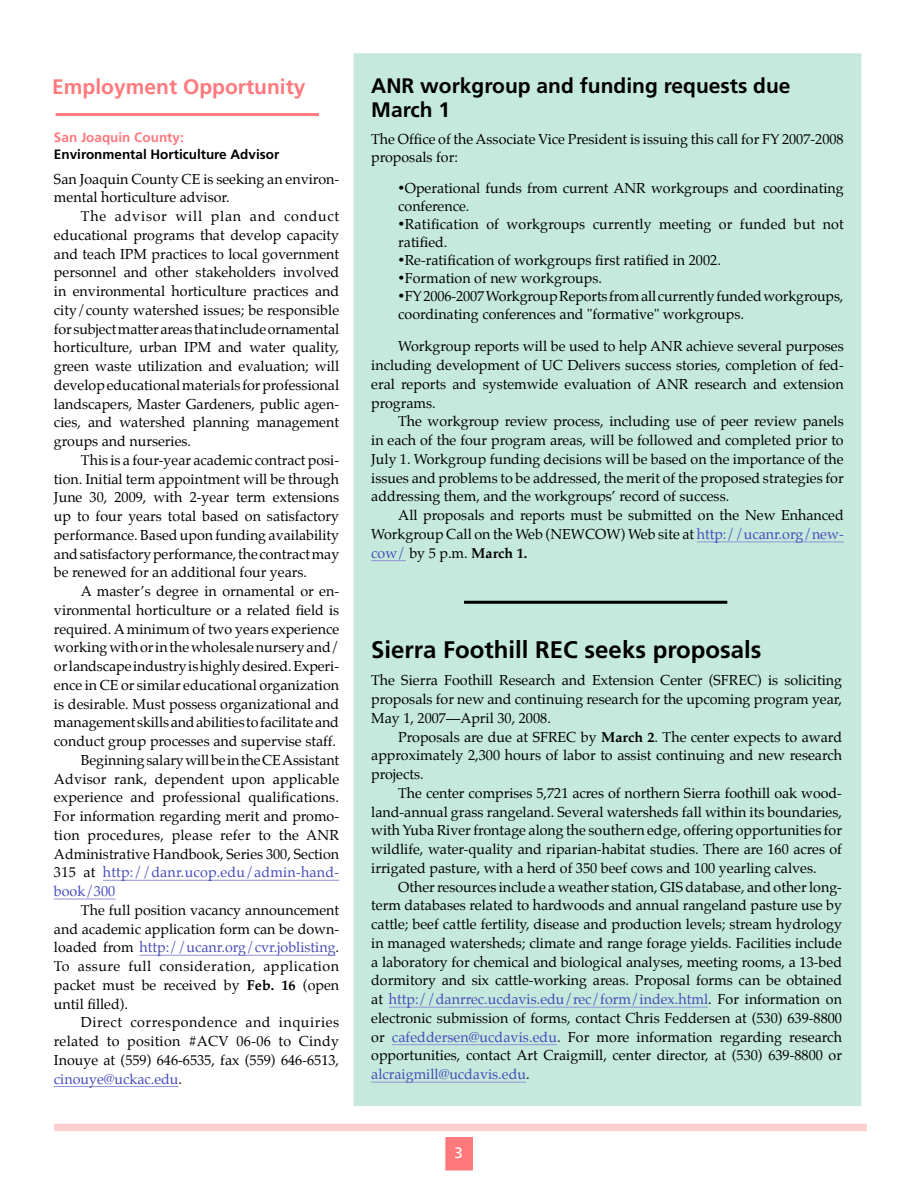
<style>
.page{position:relative;width:918px;height:1188px;background:#fff}
.page>*{position:absolute;margin:0;border:0;box-sizing:border-box;transform-origin:0 0}
.Hed16{font:700 24px "Frutiger";color:#000}
.Hed14{font:700 21px/24px "Frutiger";color:#000}
.Hed14-2{font:700 21px "Frutiger";color:#ff797d}
.t1{font:15px "Frutiger";color:#fff}
.BodyTXT2{font:14.25px/18.8px "Palatino";color:#000;text-align:justify}
.BodyTXT1{font:14.25px/18px "Palatino";color:#000}
.subhed{font:700 13.5px/17.2px "Frutiger";color:#000}
.s1{color:#ff797d}
.s2{color:#484bba}
.s3{font-weight:700}
</style>
<div class="page">
<div style="left:446px;top:1138px;width:26px;height:32px;background:#ff797d"></div>
<div style="left:446px;top:1137px;width:27px;height:33px;border:1px solid #ff797d"></div>
<div style="left:54px;top:1124px;width:813px;height:7px;background:#ffd0d1"></div>
<div style="left:354px;top:54px;width:507px;height:1051px;background:#c5e9dc"></div>
<hr style="left:697px;top:542px;width:147px;height:1px;background:#9193d6">
<hr style="left:371px;top:560px;width:35px;height:1px;background:#9193d6">
<hr style="left:103px;top:880px;width:236px;height:1px;background:#9193d6">
<hr style="left:54px;top:899px;width:61px;height:1px;background:#9193d6">
<hr style="left:140px;top:955px;width:196px;height:1px;background:#9193d6">
<hr style="left:54px;top:1086px;width:125px;height:1px;background:#9193d6">
<hr style="left:56px;top:113px;width:263px;height:3px;background:#ff797d">
<hr style="left:389px;top:1007px;width:319px;height:1px;background:#9193d6">
<hr style="left:392px;top:1044px;width:165px;height:1px;background:#9193d6">
<hr style="left:371px;top:1082px;width:155px;height:1px;background:#9193d6">
<hr style="left:464px;top:601px;width:263px;height:3px;background:#000">
<p class="Hed14-2" style="left:52px;top:74px;width:255px">Employment Opportunity</p>
<p class="subhed" style="left:54px;top:129px;width:227px"><span class="s1">San Joaquin County:<br></span>Environmental Horticulture Advisor</p>
<p class="BodyTXT1" style="left:54px;top:169px;width:287px;line-height:18.8px">San Joaquin County CE is seeking an environ&shy;mental horticulture advisor.</p>
<p class="BodyTXT2" style="left:54px;top:207px;width:287px;text-indent:27px">The advisor will plan and conduct educational programs that develop capacity and teach IPM practices to local government personnel and other stakeholders involved in environmental horticulture practices and city/county watershed issues; be responsible for subject matter areas that include ornamental horticulture, urban IPM and water quality, green waste utilization and evaluation; will develop educational materials for professional landscapers, Master Gardeners, public agen&shy;cies, and watershed planning management groups and nurseries.</p>
<p class="BodyTXT2" style="left:54px;top:450px;width:287px;text-indent:27px">This is a four-year academic contract posi&shy;tion. Initial term appointment will be through June 30, 2009, with 2-year term extensions up to four years total based on satisfactory performance. Based upon funding availability and satisfactory performance, the contract may be renewed for an additional four years.</p>
<p class="BodyTXT2" style="left:54px;top:582px;width:287px;text-indent:27px">A master’s degree in ornamental or en&shy;vironmental horticulture or a related field is required. A minimum of two years experience working with or in the wholesale nursery and/ or landscape industry is highly desired. Experi&shy;ence in CE or similar educational organization is desirable. Must possess organizational and management skills and abilities to facilitate and conduct group processes and supervise staff.</p>
<p class="BodyTXT2" style="left:54px;top:750px;width:287px;text-indent:27px">Beginning salary will be in the CE Assistant Advisor rank, dependent upon applicable experience and professional qualifications.<br>For information regarding merit and promo&shy;tion procedures, please refer to the ANR Administrative Handbook, Series 300, Section 315 at <span class="s2">http://danr.ucop.edu/admin-hand&shy;book/300</span></p>
<p class="BodyTXT2" style="left:54px;top:900px;width:287px;text-indent:27px">The full position vacancy announcement and academic application form can be down&shy;loaded from <span class="s2">http://ucanr.org/cvr.joblisting</span>.<br>To assure full consideration, application packet must be received by <span class="s3">Feb. 16</span> (open until filled).</p>
<p class="BodyTXT2" style="left:54px;top:1013px;width:287px;text-indent:27px">Direct correspondence and inquiries related to position #ACV 06-06 to Cindy Inouye at (559) 646-6535, fax (559) 646-6513, <span class="s2">cinouye@uckac.edu</span>.</p>
<p class="Hed14" style="left:371px;top:73px;width:421px">ANR workgroup and funding requests due<br>March 1</p>
<p class="BodyTXT1" style="left:371px;top:130px;width:474px">The Office of the Associate Vice President is issuing this call for FY 2007-2008 proposals for:</p>
<p class="BodyTXT1" style="left:398px;top:179px;width:447px">•Operational funds from current ANR workgroups and coordinating conference.</p>
<p class="BodyTXT1" style="left:398px;top:215px;width:447px">•Ratification of workgroups currently meeting or funded but not ratified.</p>
<p class="BodyTXT1" style="left:398px;top:251px;width:324px">•Re-ratification of workgroups first ratified in 2002.</p>
<p class="BodyTXT1" style="left:398px;top:269px;width:205px">•Formation of new workgroups.</p>
<p class="BodyTXT1" style="left:398px;top:287px;width:447px">•FY 2006-2007 Workgroup Reports from all currently funded workgroups, coordinating conferences and "formative" workgroups.</p>
<p class="BodyTXT2" style="left:371px;top:337px;width:474px;text-indent:27px">Workgroup reports will be used to help ANR achieve several purposes including development of UC Delivers success stories, completion of fed&shy;eral reports and systemwide evaluation of ANR research and extension programs.</p>
<p class="BodyTXT2" style="left:371px;top:412px;width:474px;text-indent:27px">The workgroup review process, including use of peer review panels in each of the four program areas, will be followed and completed prior to July 1. Workgroup funding decisions will be based on the importance of the issues and problems to be addressed, the merit of the proposed strategies for addressing them, and the workgroups’ record of success.</p>
<p class="BodyTXT2" style="left:371px;top:506px;width:474px;text-indent:27px">All proposals and reports must be submitted on the New Enhanced Workgroup Call on the Web (NEWCOW) Web site at <span class="s2">http://ucanr.org/new&shy;cow/</span> by 5 p.m. <span class="s3">March 1.</span></p>
<p class="Hed16" style="left:371px;top:635px;width:392px">Sierra Foothill REC seeks proposals</p>
<p class="BodyTXT1" style="left:371px;top:671px;width:472px;line-height:18.8px;text-align:justify">The Sierra Foothill Research and Extension Center (SFREC) is soliciting proposals for new and continuing research for the upcoming program year, May 1, 2007—April 30, 2008.</p>
<p class="BodyTXT2" style="left:371px;top:727px;width:472px;text-indent:27px">Proposals are due at SFREC by <span class="s3">March 2</span>. The center expects to award approximately 2,300 hours of labor to assist continuing and new research projects.</p>
<p class="BodyTXT2" style="left:371px;top:784px;width:472px;text-indent:27px">The center comprises 5,721 acres of northern Sierra foothill oak wood&shy;land-annual grass rangeland. Several watersheds fall within its boundaries, with Yuba River frontage along the southern edge, offering opportunities for wildlife, water-quality and riparian-habitat studies. There are 160 acres of irrigated pasture, with a herd of 350 beef cows and 100 yearling calves.</p>
<p class="BodyTXT2" style="left:371px;top:877px;width:472px;text-indent:27px">Other resources include a weather station, GIS database, and other long&shy;term databases related to hardwoods and annual rangeland pasture use by cattle; beef cattle fertility, disease and production levels; stream hydrology in managed watersheds; climate and range forage yields. Facilities include a laboratory for chemical and biological analyses, meeting rooms, a 13-bed dormitory and six cattle-working areas. Proposal forms can be obtained at <span class="s2">http://danrrec.ucdavis.edu/rec/form/index.html</span>. For information on electronic submission of forms, contact Chris Feddersen at (530) 639-8800 or <span class="s2">cafeddersen@ucdavis.edu</span>. For more information regarding research opportunities, contact Art Craigmill, center director, at (530) 639-8800 or <span class="s2">alcraigmill@ucdavis.edu</span>.</p>
<p class="t1" style="left:454px;top:1144px;width:10px">3</p>
</div>
